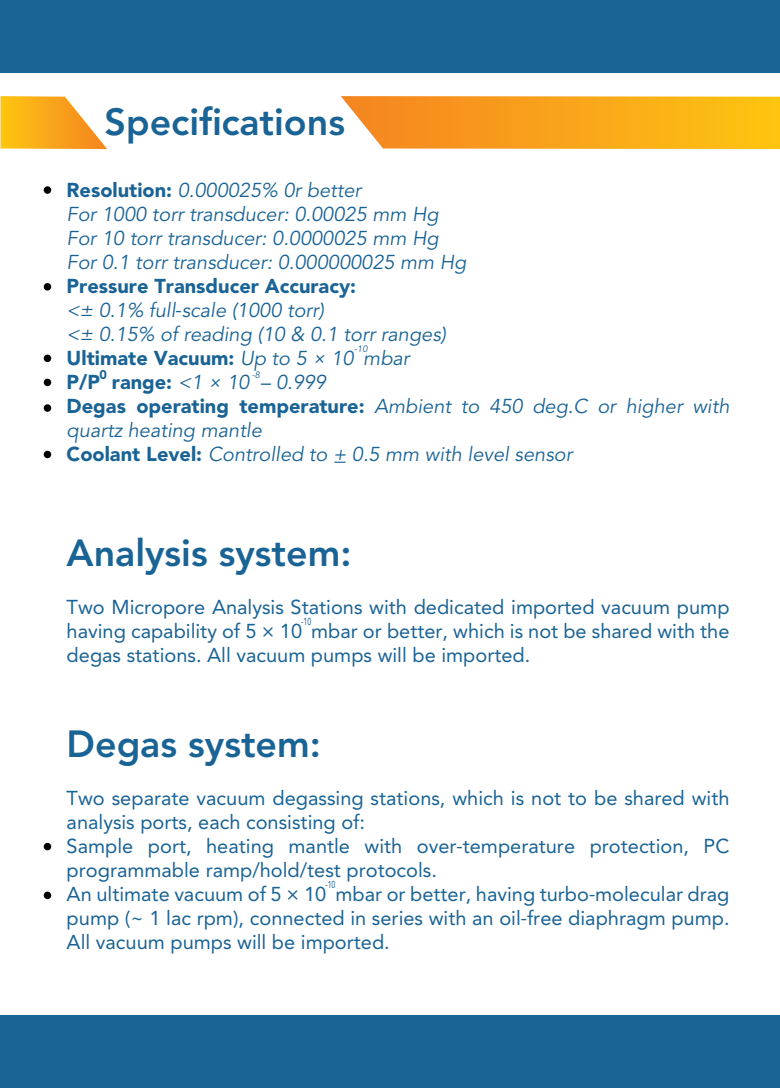
<style>
.page{position:relative;width:780px;height:1088px;background:#fff}
.page>*{position:absolute;margin:0;border:0;box-sizing:border-box;transform-origin:0 0}
.t1{font:800 37.5px "Avenir LT Std";color:#1a6395}
.t2{font:italic 22.38px "Avenir LT Std";color:#1a6395}
.t3{font:20px/24px "Avenir LT Std";color:#1a6395;text-align:justify}
.t4{font:italic 20px/24px "Avenir LT Std";color:#1a6395}
.t5{font:900 12.62px "Avenir LT Std";color:#1a6395}
.t6{font:10.12px "Avenir LT Std";color:#1a6395;scale:.7 1}
.t7{font:italic 9.25px "Avenir LT Std";color:#1a6395}
.s1{font-weight:900;font-style:normal}
.s2{font-family:"Myriad Pro";font-style:normal}
.s3{font-family:"Myriad Pro"}
</style>
<div class="page">
<div style="left:0;top:0;width:780px;height:73px;background:#1a6395"></div>
<div style="left:0;top:1015px;width:780px;height:73px;background:#1a6395"></div>
<svg style="left:0;top:96px;width:107px;height:53px"></svg>
<svg style="left:341px;top:96px;width:439px;height:53px;background:#f9aa26"></svg>
<div style="left:44px;top:186px;width:7px;height:8px;background:#000;border-radius:50%"></div>
<div style="left:44px;top:283px;width:7px;height:7px;background:#000;border-radius:50%"></div>
<div style="left:44px;top:355px;width:7px;height:7px;background:#000;border-radius:50%"></div>
<div style="left:44px;top:379px;width:7px;height:7px;background:#000;border-radius:50%"></div>
<div style="left:44px;top:404px;width:7px;height:8px;background:#000;border-radius:50%"></div>
<div style="left:44px;top:451px;width:7px;height:7px;background:#000;border-radius:50%"></div>
<div style="left:44px;top:843px;width:7px;height:7px;background:#000;border-radius:50%"></div>
<div style="left:44px;top:891px;width:7px;height:8px;background:#000;border-radius:50%"></div>
<h1 class="t1" style="left:105px;top:100px;width:242px">Specifications</h1>
<p class="t4" style="left:67px;top:179px;width:401px"><span class="s1">Resolution:</span> 0.000025% 0r better<br>For 1000 torr transducer: 0.00025 mm Hg For 10 torr transducer: 0.0000025 mm Hg For 0.1 torr transducer: 0.000000025 mm Hg</p>
<p class="t4" style="left:67px;top:275px;width:664px"><span class="s1">Pressure Transducer Accuracy:<br></span>&lt;± 0.1% full<span class="s2">‐</span>scale (1000 torr)<br>&lt;± 0.15% of reading (10 &amp; 0.1 torr ranges)<br><span class="s1">Ultimate Vacuum:</span> Up to 5 × 10 mbar<br><span class="s1">P/P range:</span> &lt;1 × 10 – 0.999<br><span class="s1">Degas operating temperature:</span> Ambient to 450 deg.C or higher with quartz heating mantle<br><span class="s1">Coolant Level:</span> Controlled to + 0.5 mm with level sensor</p>
<p class="t7" style="left:354px;top:343px;width:15px">-10</p>
<p class="t5" style="left:99px;top:367px;width:9px">0</p>
<p class="t7" style="left:252px;top:369px;width:10px">-8</p>
<p class="t2" style="left:335px;top:439px;width:13px">_</p>
<h1 class="t1" style="left:67px;top:531px;width:286px">Analysis system:</h1>
<p class="t3" style="left:67px;top:595px;width:664px">Two Micropore Analysis Stations with dedicated imported vacuum pump having capability of 5 × 10 mbar or better, which is not be shared with the degas stations. All vacuum pumps will be imported.</p>
<p class="t6" style="left:301px;top:615px;width:16px">-10</p>
<h1 class="t1" style="left:67px;top:721px;width:256px">Degas system:</h1>
<p class="t3" style="left:67px;top:786px;width:664px;text-align:left">Two separate vacuum degassing stations, which is not to be shared with analysis ports, each consisting of:<br>Sample port, heating mantle with over<span class="s3">‐</span>temperature protection, PC programmable ramp/hold/test protocols.<br>An ultimate vacuum of 5 × 10 mbar or better, having turbo<span class="s3">‐</span>molecular drag pump (~ 1 lac rpm), connected in series with an oil<span class="s3">‐</span>free diaphragm pump.<br>All vacuum pumps will be imported.</p>
<p class="t6" style="left:325px;top:879px;width:16px">-10</p>
</div>
